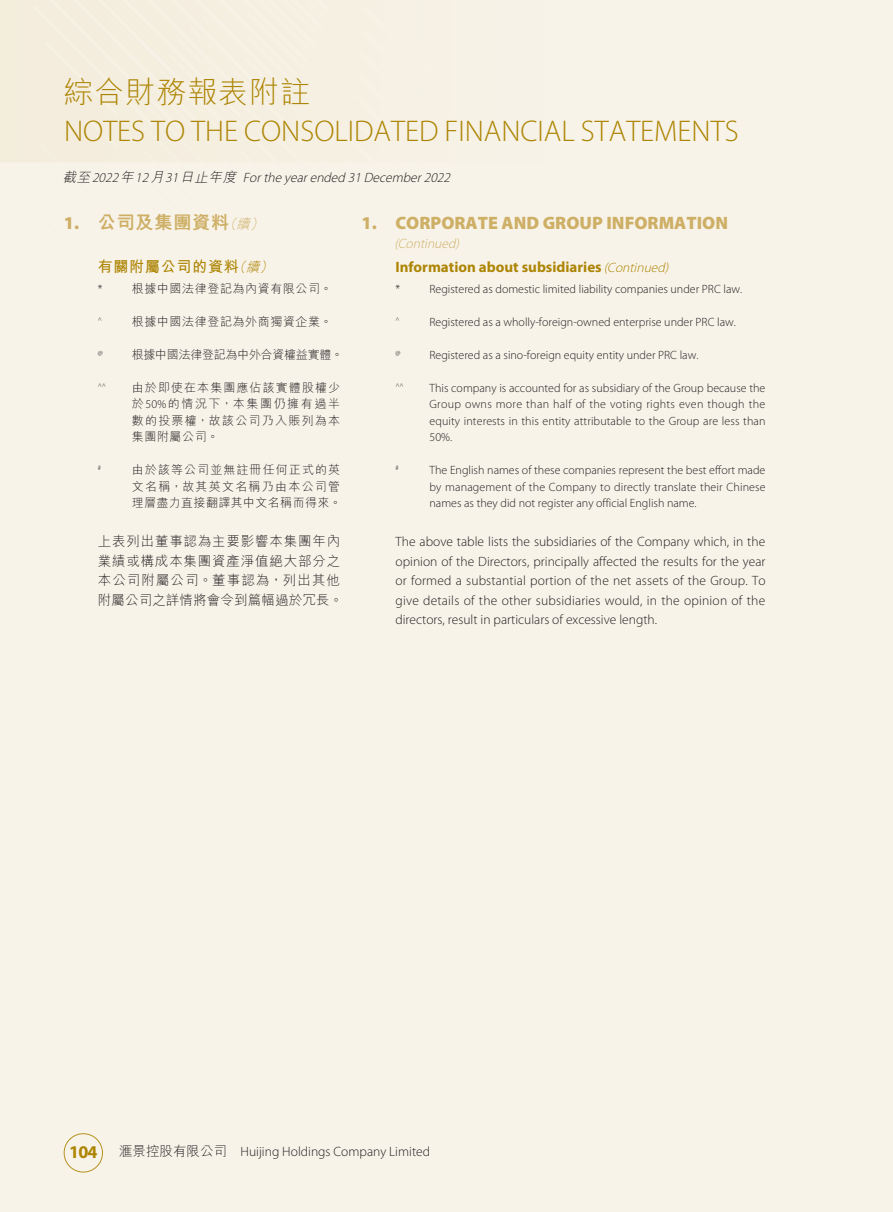
<style>
.page{position:relative;width:893px;height:1212px;background:#f8f3e9}
.page>*{position:absolute;margin:0;border:0;box-sizing:border-box;transform-origin:0 0}
.t1{font:300 30px "Myriad Pro";color:#ad8504}
.t2{font:300 30px "M Hei HK";letter-spacing:.03em;color:#ad8504}
._01_H1{font:900 18px "Myriad Pro";color:#ceaf66}
._01_H1-2{font:800 18px "M Hei HK";letter-spacing:.05em;color:#ceaf66}
._02_H2{font:700 15px "Myriad Pro";color:#ad8504}
._02_H2-2{font:700 15px "M Hei HK";letter-spacing:.05em;color:#ad8504}
._00_txt{font:300 13.5px/19.5px "Myriad Pro";color:#231f20;text-align:justify}
._00_txt-2{font:300 13.5px/19.5px "M Hei HK";letter-spacing:.06em;color:#231f20}
.t3{font:italic 300 13.5px "Myriad Pro";color:#231f20}
._01_H1-3{font:italic 300 13.5px "Myriad Pro";color:#ceaf66}
._06_Notes{font:300 12px/16.5px "Myriad Pro";color:#231f20;text-align:justify}
._06_Notes-2{font:300 12px/16.5px "M Hei HK";letter-spacing:.05em;color:#231f20;text-align:justify}
._06_Notes-3{font:300 12px "M Hei HK";letter-spacing:-.025em;color:#231f20}
._06_Notes-4{font:300 7.05px "Myriad Pro";color:#231f20}
.s1{font-family:"M Hei HK"}
.s2{font-weight:300;font-style:italic;font-size:13.5px}
.s3{font-family:"Myriad Pro";font-weight:900}
.s4{font-family:"Myriad Pro"}
.s5{font-weight:700;font-size:18px;color:#ad8504}
</style>
<div class="page">
<h1 class="t2" style="left:64px;top:77px;width:248px">綜合財務報表附註</h1>
<h1 class="t1" style="left:64px;top:113px;width:676px">NOTES TO THE CONSOLIDATED FINANCIAL STATEMENTS</h1>
<p class="t3" style="left:63px;top:169px;width:392px"><span class="s1">截至</span> 2022<span class="s1">年</span> 12<span class="s1">月</span> 31<span class="s1">日止年度</span> For the year ended 31 December 2022</p>
<p class="_01_H1" style="left:361px;top:211px;width:368px">1. CORPORATE AND GROUP INFORMATION</p>
<p class="_01_H1-3" style="left:394px;top:236px;width:69px">(Continued)</p>
<p class="_02_H2" style="left:395px;top:257px;width:278px">Information about subsidiaries <span class="s2">(Continued)</span></p>
<p class="_06_Notes" style="left:395px;top:280px;width:6px">*</p>
<p class="_06_Notes" style="left:429px;top:280px;width:314px">Registered as domestic limited liability companies under PRC law.</p>
<p class="_06_Notes-4" style="left:395px;top:315px;width:6px">^</p>
<p class="_06_Notes" style="left:429px;top:313px;width:308px">Registered as a wholly-foreign-owned enterprise under PRC law.</p>
<p class="_06_Notes-4" style="left:395px;top:348px;width:7px">@</p>
<p class="_06_Notes" style="left:429px;top:346px;width:270px">Registered as a sino-foreign equity entity under PRC law.</p>
<p class="_06_Notes-4" style="left:395px;top:381px;width:10px">^^</p>
<p class="_06_Notes" style="left:429px;top:379px;width:337px">This company is accounted for as subsidiary of the Group because the Group owns more than half of the voting rights even though the equity interests in this entity attributable to the Group are less than 50%.</p>
<p class="_06_Notes-4" style="left:395px;top:464px;width:5px">#</p>
<p class="_06_Notes" style="left:429px;top:462px;width:338px">The English names of these companies represent the best effort made by management of the Company to directly translate their Chinese names as they did not register any official English name.</p>
<p class="_00_txt" style="left:395px;top:532px;width:372px">The above table lists the subsidiaries of the Company which, in the opinion of the Directors, principally affected the results for the year or formed a substantial portion of the net assets of the Group. To give details of the other subsidiaries would, in the opinion of the directors, result in particulars of excessive length.</p>
<p class="_01_H1-2" style="left:64px;top:213px;width:204px"><span class="s3">1.</span> 公司及集團資料<span class="s2">（續）</span></p>
<p class="_02_H2-2" style="left:98px;top:256px;width:180px">有關附屬公司的資料<span class="s2">（續）</span></p>
<p class="_06_Notes" style="left:98px;top:280px;width:6px">*</p>
<p class="_06_Notes-2" style="left:132px;top:280px;width:202px">根據中國法律登記為內資有限公司。</p>
<p class="_06_Notes-4" style="left:98px;top:315px;width:6px">^</p>
<p class="_06_Notes-2" style="left:132px;top:313px;width:202px">根據中國法律登記為外商獨資企業。</p>
<p class="_06_Notes-4" style="left:98px;top:348px;width:7px">@</p>
<p class="_06_Notes-3" style="left:132px;top:348px;width:213px">根據中國法律登記為中外合資權益實體。</p>
<p class="_06_Notes-4" style="left:98px;top:381px;width:10px">^^</p>
<p class="_06_Notes-2" style="left:132px;top:379px;width:210px">由於即使在本集團應佔該實體股權少於<span class="s4">50%</span>的情況下，本集團仍擁有過半數的投票權，故該公司乃入賬列為本集團附屬公司。</p>
<p class="_06_Notes-4" style="left:98px;top:464px;width:5px">#</p>
<p class="_06_Notes-2" style="left:132px;top:461px;width:211px">由於該等公司並無註冊任何正式的英文名稱，故其英文名稱乃由本公司管理層盡力直接翻譯其中文名稱而得來。</p>
<p class="_00_txt-2" style="left:98px;top:531px;width:247px">上表列出董事認為主要影響本集團年內業績或構成本集團資產淨值絕大部分之本公司附屬公司。董事認為，列出其他附屬公司之詳情將會令到篇幅過於冗長。</p>
<p class="_00_txt" style="left:69px;top:1141px;width:362px"><span class="s5">104</span> <span class="s1">滙景控股有限公司</span> Huijing Holdings Company Limited</p>
</div>
